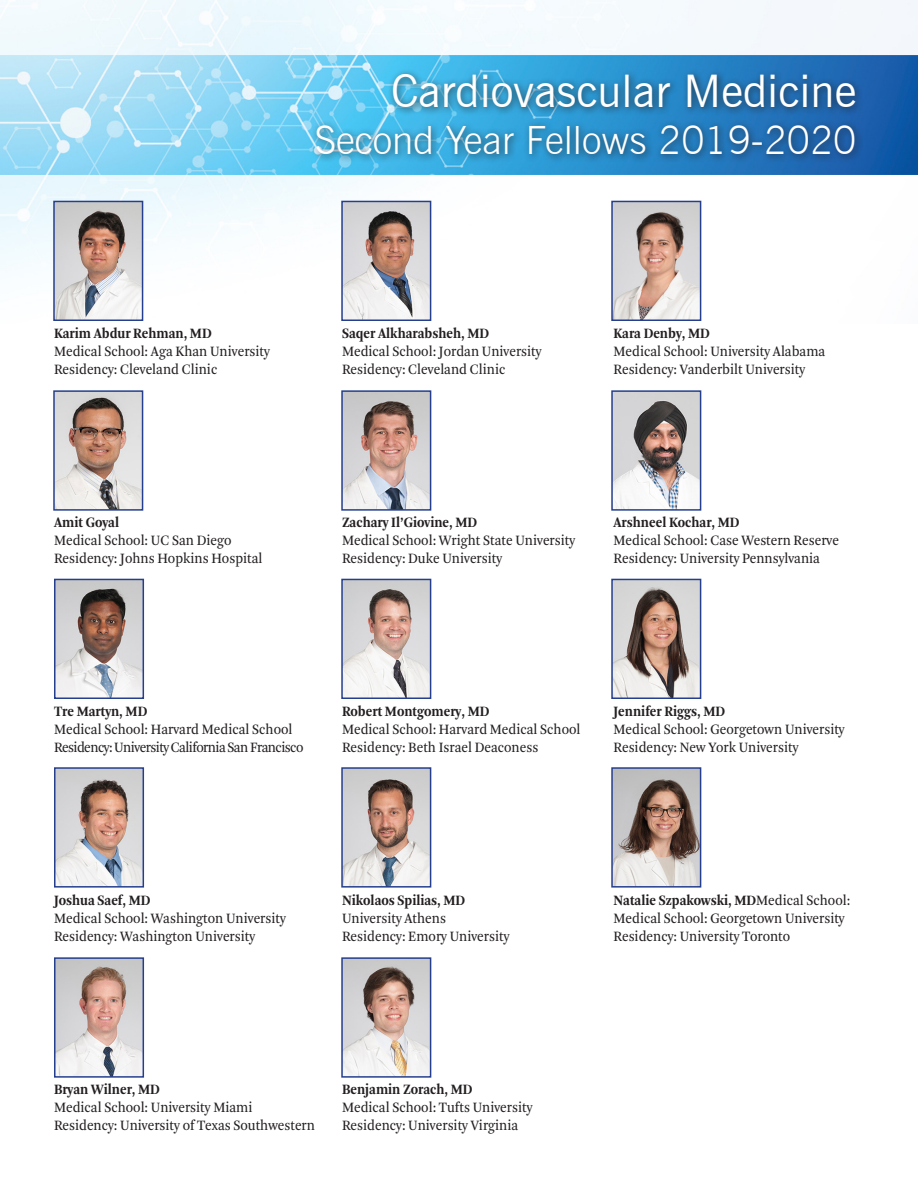
<style>
.page{position:relative;width:918px;height:1188px;background:#fff}
.page>*{position:absolute;margin:0;border:0;box-sizing:border-box;transform-origin:0 0}
.t1{font:45px "News Gothic BT";color:#fff}
.t2{font:300 39px "News Gothic BT";color:#fff}
.t3{font:15px "Arnhem Blond";color:#231f20;scale:.9 1}
.t4{font:700 15px "Arnhem";color:#231f20;scale:.9 1}
.t5{font:15px "Arnhem Blond";letter-spacing:-.04em;color:#231f20;scale:.9 1}
.s1{font-family:"Arnhem Blond";font-weight:400}
</style>
<div class="page">
<img style="left:0;top:0;width:918px;height:321px">
<div style="left:310px;top:68px;width:553px;height:95px;background:#231f20;opacity:.75"></div>
<img style="left:56px;top:204px;width:84px;height:114px">
<div style="left:53px;top:201px;width:90px;height:120px;border:2px solid #253f8e"></div>
<img style="left:56px;top:393px;width:84px;height:115px">
<div style="left:53px;top:390px;width:90px;height:121px;border:2px solid #253f8e"></div>
<img style="left:344px;top:582px;width:84px;height:114px">
<div style="left:341px;top:579px;width:90px;height:120px;border:2px solid #253f8e"></div>
<img style="left:344px;top:770px;width:84px;height:115px">
<div style="left:341px;top:767px;width:90px;height:121px;border:2px solid #253f8e"></div>
<img style="left:344px;top:960px;width:84px;height:115px">
<div style="left:341px;top:957px;width:90px;height:121px;border:2px solid #253f8e"></div>
<img style="left:344px;top:204px;width:84px;height:114px">
<div style="left:341px;top:201px;width:90px;height:120px;border:2px solid #253f8e"></div>
<img style="left:344px;top:393px;width:84px;height:115px">
<div style="left:341px;top:390px;width:90px;height:121px;border:2px solid #253f8e"></div>
<img style="left:614px;top:393px;width:84px;height:115px">
<div style="left:611px;top:390px;width:90px;height:121px;border:2px solid #253f8e"></div>
<img style="left:614px;top:582px;width:84px;height:114px">
<div style="left:611px;top:579px;width:90px;height:120px;border:2px solid #253f8e"></div>
<img style="left:614px;top:770px;width:84px;height:115px">
<div style="left:611px;top:767px;width:90px;height:121px;border:2px solid #253f8e"></div>
<img style="left:614px;top:204px;width:84px;height:114px">
<div style="left:611px;top:201px;width:90px;height:120px;border:2px solid #253f8e"></div>
<img style="left:57px;top:582px;width:84px;height:114px">
<div style="left:54px;top:579px;width:90px;height:120px;border:2px solid #253f8e"></div>
<img style="left:57px;top:770px;width:84px;height:115px">
<div style="left:54px;top:767px;width:90px;height:121px;border:2px solid #253f8e"></div>
<img style="left:57px;top:960px;width:84px;height:115px">
<div style="left:54px;top:957px;width:90px;height:121px;border:2px solid #253f8e"></div>
<p class="t1" style="left:391px;top:64px;width:467px">Cardiovascular Medicine</p>
<p class="t2" style="left:315px;top:117px;width:543px">Second Year Fellows 2019-2020</p>
<p class="t4" style="left:54px;top:325px;width:177px">Karim Abdur Rehman, MD</p>
<p class="t4" style="left:342px;top:325px;width:165px">Saqer Alkharabsheh, MD</p>
<p class="t4" style="left:614px;top:325px;width:109px">Kara Denby, MD</p>
<p class="t3" style="left:54px;top:343px;width:241px">Medical School: Aga Khan University</p>
<p class="t3" style="left:342px;top:343px;width:223px">Medical School: Jordan University</p>
<p class="t3" style="left:614px;top:343px;width:237px">Medical School: University Alabama</p>
<p class="t3" style="left:54px;top:361px;width:183px">Residency: Cleveland Clinic</p>
<p class="t3" style="left:342px;top:361px;width:183px">Residency: Cleveland Clinic</p>
<p class="t3" style="left:614px;top:361px;width:215px">Residency: Vanderbilt University</p>
<p class="t4" style="left:54px;top:514px;width:74px">Amit Goyal</p>
<p class="t4" style="left:342px;top:514px;width:152px">Zachary Il’Giovine, MD</p>
<p class="t4" style="left:614px;top:514px;width:142px">Arshneel Kochar, MD</p>
<p class="t3" style="left:54px;top:532px;width:199px">Medical School: UC San Diego</p>
<p class="t3" style="left:342px;top:532px;width:261px">Medical School: Wright State University</p>
<p class="t3" style="left:614px;top:532px;width:252px">Medical School: Case Western Reserve</p>
<p class="t3" style="left:54px;top:550px;width:233px">Residency: Johns Hopkins Hospital</p>
<p class="t3" style="left:342px;top:550px;width:179px">Residency: Duke University</p>
<p class="t3" style="left:614px;top:550px;width:231px">Residency: University Pennsylvania</p>
<p class="t4" style="left:54px;top:703px;width:105px">Tre Martyn, MD</p>
<p class="t4" style="left:342px;top:703px;width:165px">Robert Montgomery, MD</p>
<p class="t4" style="left:614px;top:703px;width:125px">Jennifer Riggs, MD</p>
<p class="t3" style="left:54px;top:721px;width:266px">Medical School: Harvard Medical School</p>
<p class="t3" style="left:342px;top:721px;width:266px">Medical School: Harvard Medical School</p>
<p class="t3" style="left:614px;top:721px;width:258px">Medical School: Georgetown University</p>
<p class="t5" style="left:54px;top:739px;width:279px">Residency: University California San Francisco</p>
<p class="t3" style="left:342px;top:739px;width:220px">Residency: Beth Israel Deaconess</p>
<p class="t3" style="left:614px;top:739px;width:207px">Residency: New York University</p>
<p class="t4" style="left:54px;top:892px;width:109px">Joshua Saef, MD</p>
<p class="t4" style="left:342px;top:892px;width:138px">Nikolaos Spilias, MD</p>
<p class="t4" style="left:614px;top:892px;width:265px">Natalie Szpakowski, MD<span class="s1">Medical School:</span></p>
<p class="t3" style="left:54px;top:910px;width:259px">Medical School: Washington University</p>
<p class="t3" style="left:342px;top:910px;width:117px">University Athens</p>
<p class="t3" style="left:614px;top:910px;width:258px">Medical School: Georgetown University</p>
<p class="t3" style="left:54px;top:928px;width:225px">Residency: Washington University</p>
<p class="t3" style="left:342px;top:928px;width:188px">Residency: Emory University</p>
<p class="t3" style="left:614px;top:928px;width:198px">Residency: University Toronto</p>
<p class="t4" style="left:54px;top:1081px;width:119px">Bryan Wilner, MD</p>
<p class="t4" style="left:342px;top:1081px;width:147px">Benjamin Zorach, MD</p>
<p class="t3" style="left:54px;top:1099px;width:222px">Medical School: University Miami</p>
<p class="t3" style="left:342px;top:1099px;width:213px">Medical School: Tufts University</p>
<p class="t3" style="left:54px;top:1117px;width:292px">Residency: University of Texas Southwestern</p>
<p class="t3" style="left:342px;top:1117px;width:197px">Residency: University Virginia</p>
</div>
